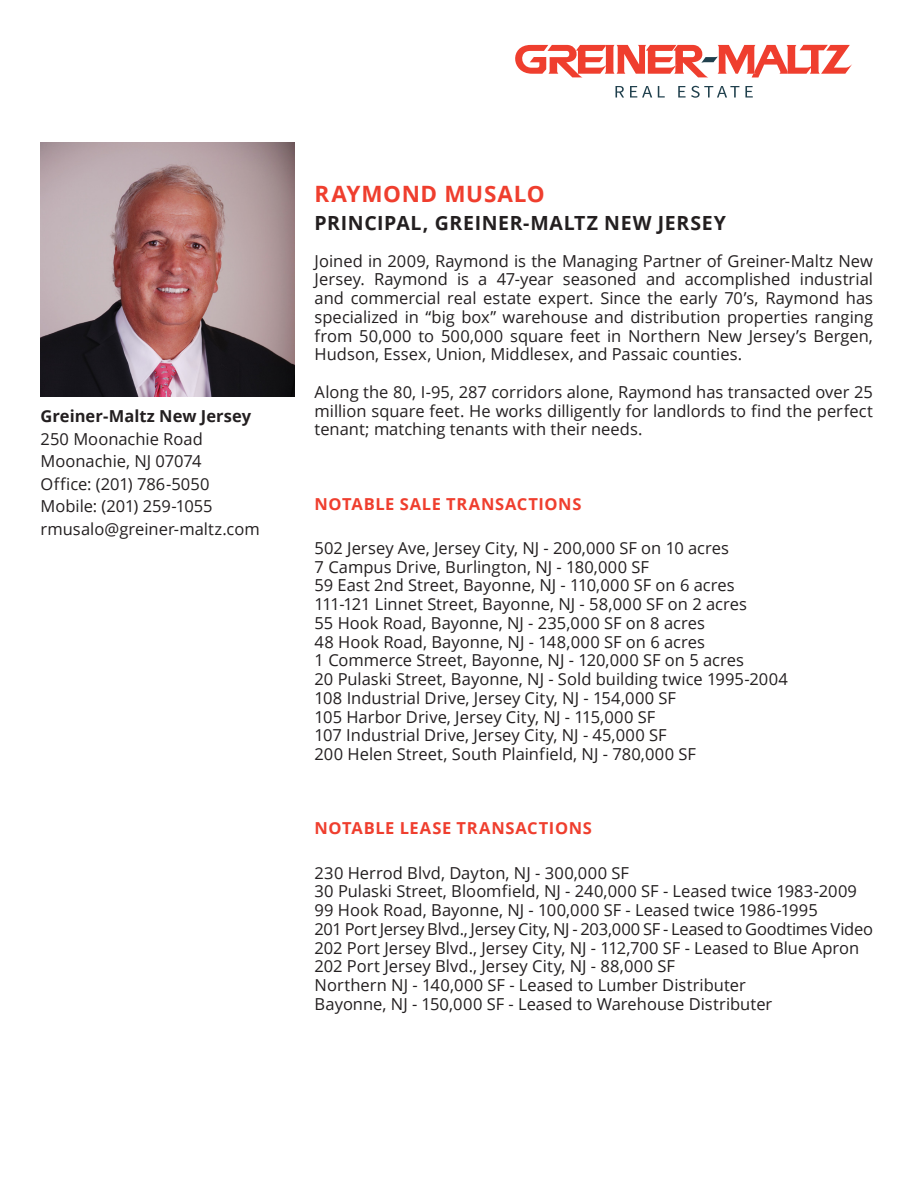
<style>
.page{position:relative;width:918px;height:1188px;background:#fff}
.page>*{position:absolute;margin:0;border:0;box-sizing:border-box;transform-origin:0 0}
.Name{font:700 22.5px "Open Sans";letter-spacing:.025em;color:#ef3e2e}
.Body{font:700 19.5px "Open Sans";letter-spacing:.035em;color:#231f20}
.Body-2{font:16.5px/18.8px "Open Sans";color:#231f20;text-align:justify}
.Body__pubs_and_speak{font:16.5px "Open Sans";color:#231f20}
.Subhead{font:700 16.5px "Open Sans";letter-spacing:.04em;color:#ef3e2e}
.Body__pubs_and_speak-2{font:700 16.5px "Open Sans";letter-spacing:.005em;color:#231f20}
</style>
<div class="page">
<img style="left:40px;top:143px;width:255px;height:254px">
<svg style="left:616px;top:86px;width:8px;height:12px"></svg>
<svg style="left:630px;top:86px;width:22px;height:12px"></svg>
<svg style="left:658px;top:86px;width:7px;height:12px"></svg>
<svg style="left:678px;top:86px;width:61px;height:12px"></svg>
<svg style="left:745px;top:86px;width:8px;height:12px"></svg>
<svg style="left:515px;top:45px;width:337px;height:32px"></svg>
<p class="Body__pubs_and_speak-2" style="left:40px;top:404px;width:212px">Greiner-Maltz New Jersey</p>
<p class="Body__pubs_and_speak" style="left:40px;top:427px;width:164px">250 Moonachie Road</p>
<p class="Body__pubs_and_speak" style="left:40px;top:450px;width:162px">Moonachie, NJ 07074</p>
<p class="Body__pubs_and_speak" style="left:40px;top:472px;width:171px">Office: (201) 786-5050</p>
<p class="Body__pubs_and_speak" style="left:40px;top:495px;width:174px">Mobile: (201) 259-1055</p>
<p class="Body__pubs_and_speak" style="left:40px;top:517px;width:221px">rmusalo@greiner-maltz.com</p>
<p class="Name" style="left:315px;top:178px;width:232px">RAYMOND MUSALO</p>
<p class="Body" style="left:315px;top:209px;width:413px">PRINCIPAL, GREINER-MALTZ NEW JERSEY</p>
<p class="Body-2" style="left:315px;top:251px;width:560px">Joined in 2009, Raymond is the Managing Partner of Greiner-Maltz New Jersey. Raymond is a 47-year seasoned and accomplished industrial and commercial real estate expert. Since the early 70’s, Raymond has specialized in “big box” warehouse and distribution properties ranging from 50,000 to 500,000 square feet in Northern New Jersey’s Bergen, Hudson, Essex, Union, Middlesex, and Passaic counties.</p>
<p class="Body-2" style="left:315px;top:382px;width:560px">Along the 80, I-95, 287 corridors alone, Raymond has transacted over 25 million square feet. He works dilligently for landlords to find the perfect tenant; matching tenants with their needs.</p>
<p class="Subhead" style="left:315px;top:492px;width:268px">NOTABLE SALE TRANSACTIONS</p>
<p class="Body-2" style="left:315px;top:538px;width:416px">502 Jersey Ave, Jersey City, NJ - 200,000 SF on 10 acres</p>
<p class="Body-2" style="left:315px;top:557px;width:336px">7 Campus Drive, Burlington, NJ - 180,000 SF</p>
<p class="Body-2" style="left:315px;top:576px;width:422px">59 East 2nd Street, Bayonne, NJ - 110,000 SF on 6 acres</p>
<p class="Body-2" style="left:315px;top:594px;width:434px">111-121 Linnet Street, Bayonne, NJ - 58,000 SF on 2 acres</p>
<p class="Body-2" style="left:315px;top:613px;width:392px">55 Hook Road, Bayonne, NJ - 235,000 SF on 8 acres</p>
<p class="Body-2" style="left:315px;top:632px;width:392px">48 Hook Road, Bayonne, NJ - 148,000 SF on 6 acres</p>
<p class="Body-2" style="left:315px;top:651px;width:431px">1 Commerce Street, Bayonne, NJ - 120,000 SF on 5 acres</p>
<p class="Body-2" style="left:315px;top:669px;width:475px">20 Pulaski Street, Bayonne, NJ - Sold building twice 1995-2004</p>
<p class="Body-2" style="left:315px;top:688px;width:363px">108 Industrial Drive, Jersey City, NJ - 154,000 SF</p>
<p class="Body-2" style="left:315px;top:707px;width:342px">105 Harbor Drive, Jersey City, NJ - 115,000 SF</p>
<p class="Body-2" style="left:315px;top:726px;width:354px">107 Industrial Drive, Jersey City, NJ - 45,000 SF</p>
<p class="Body-2" style="left:315px;top:744px;width:383px">200 Helen Street, South Plainfield, NJ - 780,000 SF</p>
<p class="Subhead" style="left:315px;top:817px;width:279px">NOTABLE LEASE TRANSACTIONS</p>
<p class="Body-2" style="left:315px;top:863px;width:316px">230 Herrod Blvd, Dayton, NJ - 300,000 SF</p>
<p class="Body-2" style="left:315px;top:882px;width:544px">30 Pulaski Street, Bloomfield, NJ - 240,000 SF - Leased twice 1983-2009</p>
<p class="Body-2" style="left:315px;top:900px;width:505px">99 Hook Road, Bayonne, NJ - 100,000 SF - Leased twice 1986-1995</p>
<p class="Body-2" style="left:315px;top:919px;width:560px">201 Port Jersey Blvd., Jersey City, NJ - 203,000 SF - Leased to Goodtimes Video</p>
<p class="Body-2" style="left:315px;top:938px;width:546px">202 Port Jersey Blvd., Jersey City, NJ - 112,700 SF - Leased to Blue Apron</p>
<p class="Body-2" style="left:315px;top:957px;width:362px">202 Port Jersey Blvd., Jersey City, NJ - 88,000 SF</p>
<p class="Body-2" style="left:315px;top:975px;width:433px">Northern NJ - 140,000 SF - Leased to Lumber Distributer</p>
<p class="Body-2" style="left:315px;top:994px;width:459px">Bayonne, NJ - 150,000 SF - Leased to Warehouse Distributer</p>
</div>
